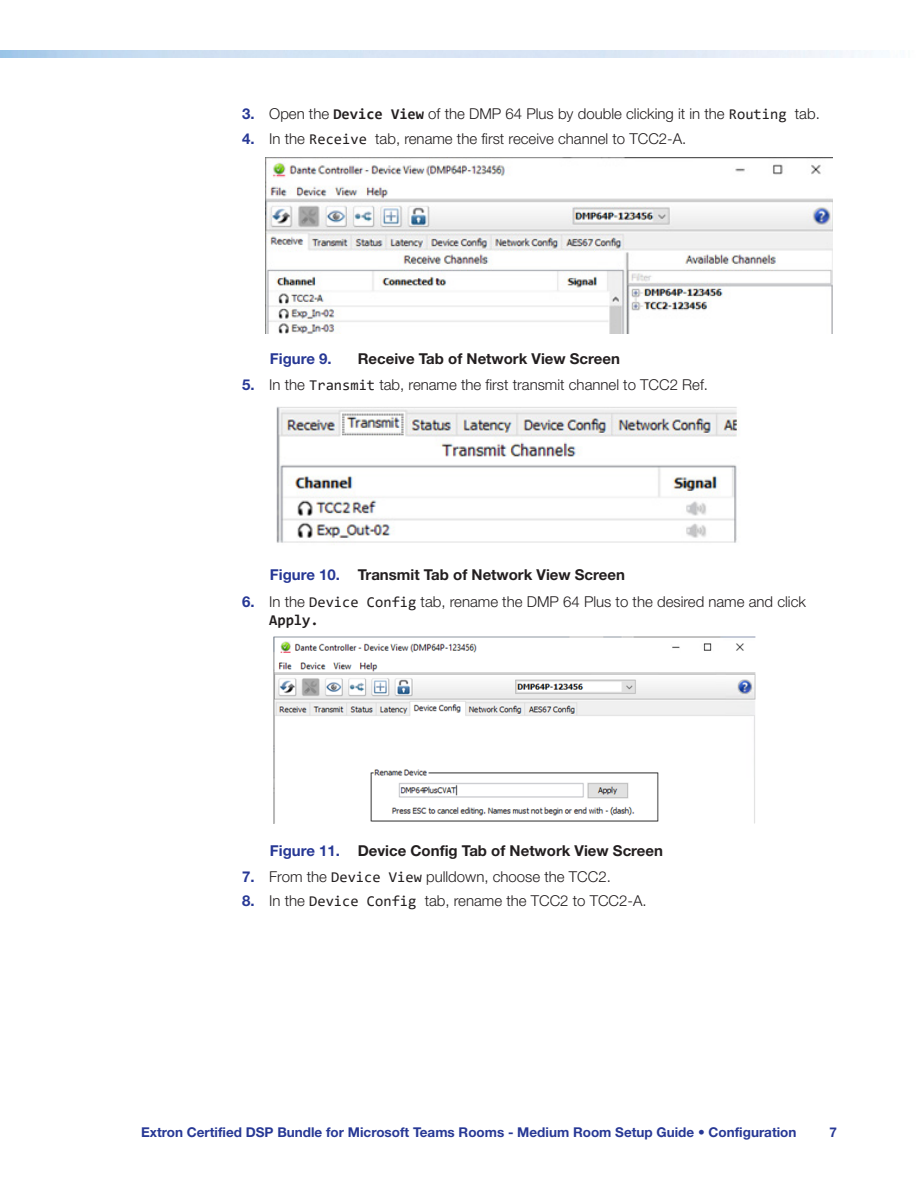
<style>
.page{position:relative;width:918px;height:1188px;background:#fff}
.page>*{position:absolute;margin:0;border:0;box-sizing:border-box;transform-origin:0 0}
.t1{font:300 15px/18px "Helvetica Neue LT Std";color:#231f20}
.t2{font:700 15px "Helvetica Neue LT Std";color:#231f20}
.t3{font:700 15px "Helvetica Neue LT Std";color:#273895}
.t4{font:700 13.5px "Helvetica Neue LT Std";color:#273895}
.s1{font-weight:700;color:#273895}
.s2{font-family:"Consolas";font-weight:700}
.s3{font-family:"Consolas";font-weight:400}
.s4{color:#273895}
</style>
<div class="page">
<img style="left:265px;top:157px;width:568px;height:177px">
<img style="left:276px;top:406px;width:461px;height:139px">
<img style="left:273px;top:637px;width:483px;height:187px">
<p class="t1" style="left:242px;top:104px;width:579px"><span class="s1">3.</span> Open the <span class="s2">Device View</span> of the DMP 64 Plus by double clicking it in the <span class="s3">Routing</span> tab.</p>
<p class="t1" style="left:242px;top:129px;width:446px"><span class="s1">4.</span> In the <span class="s3">Receive</span> tab, rename the first receive channel to TCC2-A.</p>
<p class="t3" style="left:270px;top:349px;width:63px">Figure 9.</p>
<p class="t2" style="left:358px;top:349px;width:264px">Receive Tab of Network View Screen</p>
<p class="t1" style="left:242px;top:375px;width:467px"><span class="s1">5.</span> In the <span class="s3">Transmit</span> tab, rename the first transmit channel to TCC2 Ref.</p>
<p class="t2" style="left:270px;top:566px;width:356px"><span class="s4">Figure 10.</span> Transmit Tab of Network View Screen</p>
<p class="t1" style="left:269px;top:592px;width:538px;text-indent:-27px"><span class="s1">6.</span> In the <span class="s3">Device Config</span> tab, rename the DMP 64 Plus to the desired name and click<br><span class="s2">Apply.</span></p>
<p class="t2" style="left:270px;top:841px;width:395px"><span class="s4">Figure 11.</span> Device Config Tab of Network View Screen</p>
<p class="t1" style="left:242px;top:867px;width:370px"><span class="s1">7.</span> From the <span class="s3">Device View</span> pulldown, choose the TCC2.</p>
<p class="t1" style="left:242px;top:892px;width:406px"><span class="s1">8.</span> In the <span class="s3">Device Config</span> tab, rename the TCC2 to TCC2-A.</p>
<p class="t4" style="left:141px;top:1124px;width:657px">Extron Certified DSP Bundle for Microsoft Teams Rooms - Medium Room Setup Guide • Configuration</p>
<p class="t4" style="left:829px;top:1124px;width:9px">7</p>
</div>
